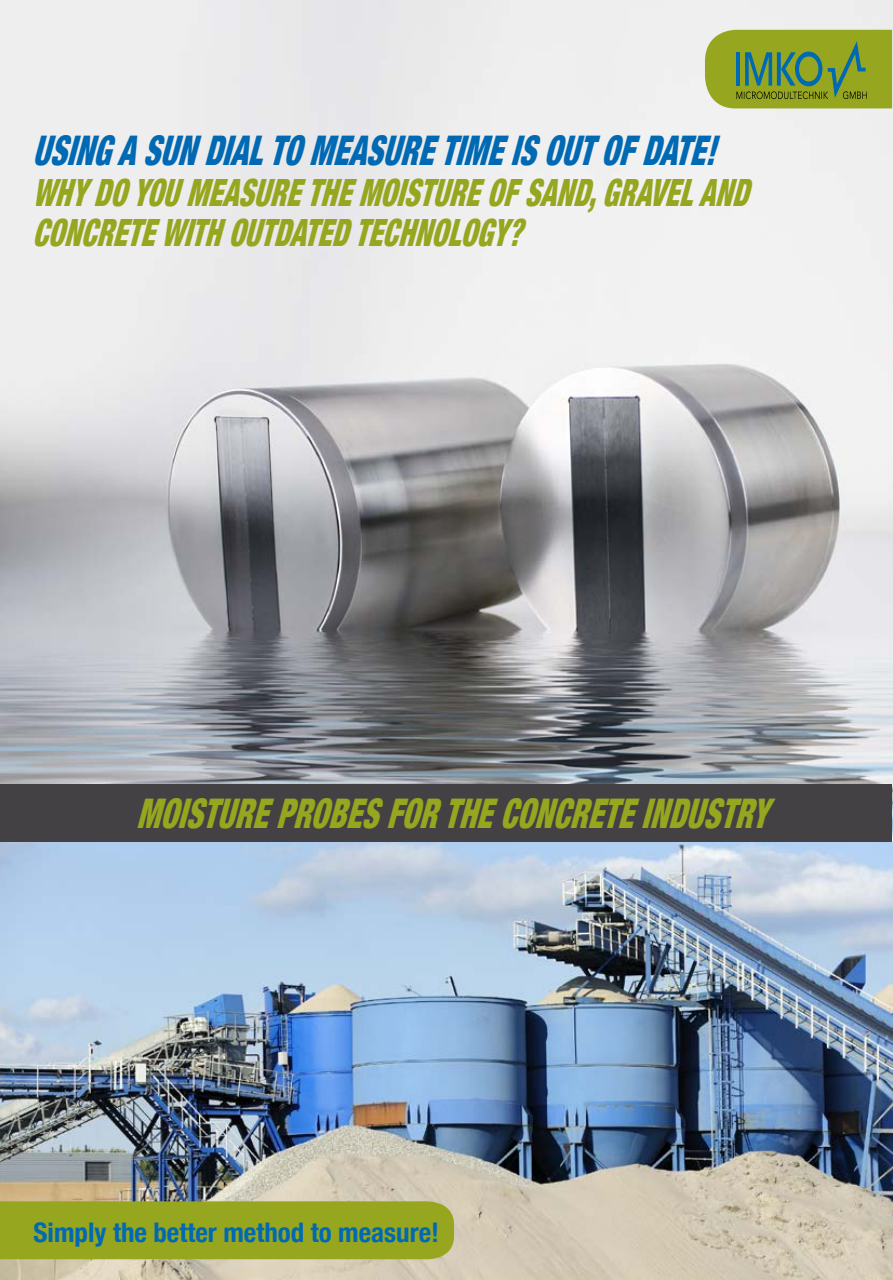
<style>
.page{position:relative;width:893px;height:1280px;background:#fff}
.page>*{position:absolute;margin:0;border:0;box-sizing:border-box;transform-origin:0 0}
.t1{font:italic 900 condensed 40.8px "Helvetica Neue";color:#0069b4;scale:.75 1}
.t2{font:italic 900 condensed 40.8px "Helvetica Neue";color:#96a61f;scale:.75 1}
.t3{font:italic 900 condensed 37.5px/40px "Helvetica Neue";color:#96a61f;scale:.75 1}
.t4{font:700 condensed 27px "Helvetica Neue";color:#0069b4}
</style>
<div class="page">
<img style="left:0;top:842px;width:705px;height:438px">
<img style="left:0;top:0;width:705px;height:842px">
<div style="left:1px;top:784px;width:891px;height:58px;background:#434144"></div>
<div style="left:0;top:1201px;width:456px;height:58px;background:#96a61f"></div>
<img style="left:705px;top:0;width:188px;height:1280px">
<p class="t1" style="left:32px;top:117px;width:934px">USINGASUNDIALTOMEASURETIMEISOUTOFDATE!</p>
<p class="t3" style="left:32px;top:170px;width:976px">WHYDOYOUMEASURETHEMOISTUREOFSAND,GRAVELAND<br>CONCRETEWITHOUTDATEDTECHNOLOGY?</p>
<p class="t2" style="left:137px;top:780px;width:865px">MOISTUREPROBESFORTHECONCRETEINDUSTRY</p>
<p class="t4" style="left:34px;top:1209px;width:407px">Simply the better method to measure!</p>
</div>
